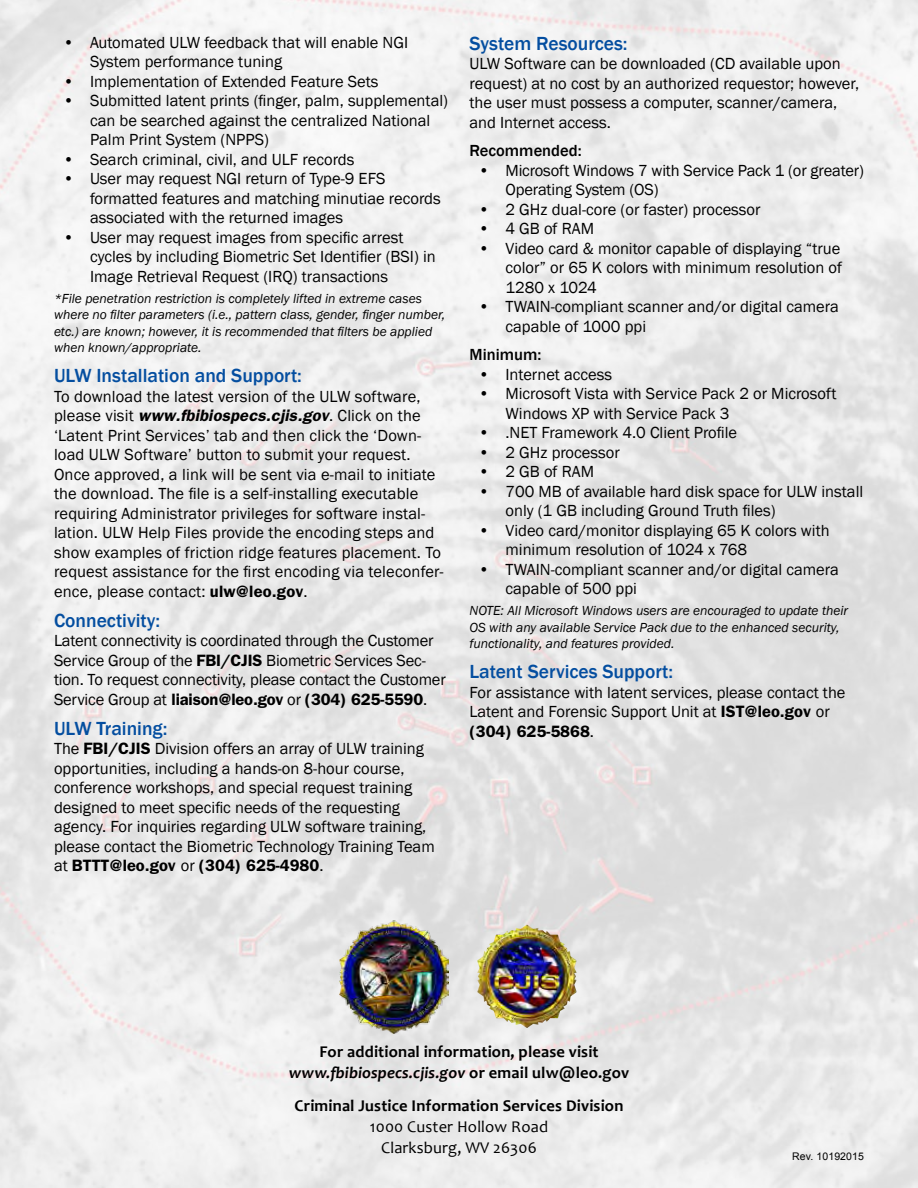
<style>
.page{position:relative;width:918px;height:1188px;background:#fff}
.page>*{position:absolute;margin:0;border:0;box-sizing:border-box;transform-origin:0 0}
.Heading1{font:500 19.5px "Franklin Gothic";color:#044ea0}
.t1{font:16.5px/19.5px "Franklin Gothic";color:#000}
.t2{font:700 16.5px/21px "Candara";letter-spacing:.01em;color:#000;text-align:center}
.t3{font:16.5px/21px "Candara";letter-spacing:.01em;color:#000;text-align:center}
.Heading_12{font:500 16.5px "Franklin Gothic";color:#000}
.Asrerisk_text{font:italic 13.5px/16.5px "Franklin Gothic";color:#000}
.t4{font:10.5px "Arial";letter-spacing:.01em;color:#000}
.s1{font-weight:600;font-style:italic}
.s2{font-weight:600}
.s3{font-style:italic}
</style>
<div class="page">
<img style="left:0;top:0;width:918px;height:1188px">
<svg style="left:521px;top:925px;width:6px;height:4px"></svg>
<img style="left:340px;top:921px;width:109px;height:113px">
<p class="t1" style="left:90px;top:33px;width:320px;text-indent:-27px">• Automated ULW feedback that will enable NGI<br>System performance tuning</p>
<p class="t1" style="left:63px;top:72px;width:317px">• Implementation of Extended Feature Sets</p>
<p class="t1" style="left:90px;top:91px;width:360px;text-indent:-27px">• Submitted latent prints (finger, palm, supplemental) can be searched against the centralized National<br>Palm Print System (NPPS)</p>
<p class="t1" style="left:63px;top:150px;width:293px">• Search criminal, civil, and ULF records</p>
<p class="t1" style="left:90px;top:169px;width:352px;text-indent:-27px">• User may request NGI return of Type-9 EFS formatted features and matching minutiae records associated with the returned images</p>
<p class="t1" style="left:90px;top:228px;width:347px;text-indent:-27px">• User may request images from specific arrest cycles by including Biometric Set Identifier (BSI) in<br>Image Retrieval Request (IRQ) transactions</p>
<p class="Asrerisk_text" style="left:54px;top:290px;width:393px">*File penetration restriction is completely lifted in extreme cases where no filter parameters (i.e., pattern class, gender, finger number, etc.) are known; however, it is recommended that filters be applied when known/appropriate.</p>
<p class="Heading1" style="left:54px;top:363px;width:249px">ULW Installation and Support:</p>
<p class="t1" style="left:54px;top:387px;width:391px">To download the latest version of the ULW software, please visit <span class="s1">www.fbibiospecs.cjis.gov</span>. Click on the ‘Latent Print Services’ tab and then click the ‘Down&shy;load ULW Software’ button to submit your request.<br>Once approved, a link will be sent via e-mail to initiate the download. The file is a self-installing executable requiring Administrator privileges for software instal&shy;lation. ULW Help Files provide the encoding steps and show examples of friction ridge features placement. To request assistance for the first encoding via teleconfer&shy;ence, please contact: <span class="s2">ulw@leo.gov</span>.</p>
<p class="Heading1" style="left:54px;top:608px;width:108px">Connectivity:</p>
<p class="t1" style="left:54px;top:631px;width:393px">Latent connectivity is coordinated through the Customer Service Group of the <span class="s2">FBI/CJIS</span> Biometric Services Sec&shy;tion. To request connectivity, please contact the Customer Service Group at <span class="s2">liaison@leo.gov</span> or <span class="s2">(304) 625-5590</span>.</p>
<p class="Heading1" style="left:54px;top:716px;width:115px">ULW Training:</p>
<p class="t1" style="left:54px;top:739px;width:382px">The <span class="s2">FBI/CJIS</span> Division offers an array of ULW training opportunities, including a hands-on 8-hour course, conference workshops, and special request training designed to meet specific needs of the requesting agency. For inquiries regarding ULW software training, please contact the Biometric Technology Training Team at <span class="s2">BTTT@leo.gov</span> or <span class="s2">(304) 625-4980</span>.</p>
<p class="Heading1" style="left:470px;top:31px;width:160px">System Resources:</p>
<p class="t1" style="left:470px;top:54px;width:391px">ULW Software can be downloaded (CD available upon request) at no cost by an authorized requestor; however, the user must possess a computer, scanner/camera, and Internet access.</p>
<p class="Heading_12" style="left:470px;top:140px;width:114px">Recommended:</p>
<p class="t1" style="left:506px;top:161px;width:360px;text-indent:-27px">• Microsoft Windows 7 with Service Pack 1 (or greater)<br>Operating System (OS)</p>
<p class="t1" style="left:478px;top:200px;width:284px">• 2 GHz dual-core (or faster) processor</p>
<p class="t1" style="left:478px;top:219px;width:117px">• 4 GB of RAM</p>
<p class="t1" style="left:506px;top:239px;width:338px;text-align:justify;text-indent:-27px">• Video card &amp; monitor capable of displaying “true color” or 65 K colors with minimum resolution of 1280 x 1024</p>
<p class="t1" style="left:506px;top:297px;width:335px;text-indent:-27px">• TWAIN-compliant scanner and/or digital camera capable of 1000 ppi</p>
<p class="Heading_12" style="left:469px;top:344px;width:73px">Minimum:</p>
<p class="t1" style="left:478px;top:365px;width:135px">• Internet access</p>
<p class="t1" style="left:506px;top:384px;width:333px;text-indent:-27px">• Microsoft Vista with Service Pack 2 or Microsoft<br>Windows XP with Service Pack 3</p>
<p class="t1" style="left:478px;top:423px;width:260px">• .NET Framework 4.0 Client Profile</p>
<p class="t1" style="left:478px;top:443px;width:143px">• 2 GHz processor</p>
<p class="t1" style="left:478px;top:462px;width:117px">• 2 GB of RAM</p>
<p class="t1" style="left:506px;top:482px;width:359px;text-indent:-27px">• 700 MB of available hard disk space for ULW install only (1 GB including Ground Truth files)</p>
<p class="t1" style="left:506px;top:521px;width:326px;text-indent:-27px">• Video card/monitor displaying 65 K colors with minimum resolution of 1024 x 768</p>
<p class="t1" style="left:506px;top:560px;width:335px;text-indent:-27px">• TWAIN-compliant scanner and/or digital camera capable of 500 ppi</p>
<p class="Asrerisk_text" style="left:470px;top:603px;width:380px">NOTE: All Microsoft Windows users are encouraged to update their<br>OS with any available Service Pack due to the enhanced security, functionality, and features provided.</p>
<p class="Heading1" style="left:470px;top:660px;width:205px">Latent Services Support:</p>
<p class="t1" style="left:470px;top:683px;width:378px">For assistance with latent services, please contact the<br>Latent and Forensic Support Unit at <span class="s2">IST@leo.gov</span> or <span class="s2">(304) 625-5868</span>.</p>
<p class="t2" style="left:289px;top:1041px;width:342px">For additional information, please visit <span class="s3">www.fbibiospecs.cjis.gov</span> or email ulw@leo.gov</p>
<p class="t2" style="left:295px;top:1095px;width:330px">Criminal Justice Information Services Division</p>
<p class="t3" style="left:370px;top:1116px;width:180px">1000 Custer Hollow Road<br>Clarksburg, WV 26306</p>
<p class="t4" style="left:792px;top:1149px;width:73px">Rev. 10192015</p>
</div>
